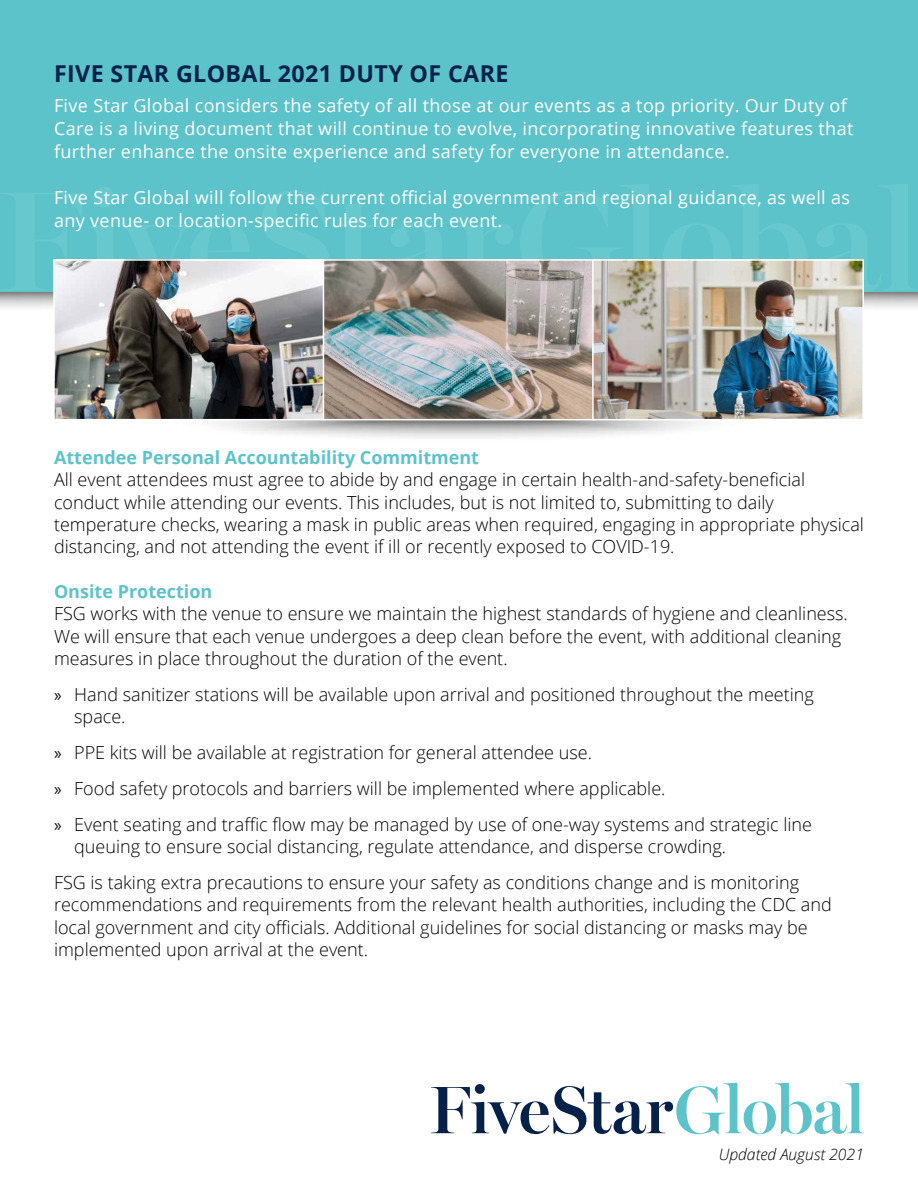
<style>
.page{position:relative;width:918px;height:1188px;background:#fff}
.page>*{position:absolute;margin:0;border:0;box-sizing:border-box;transform-origin:0 0}
.t1{font:700 23.25px "Open Sans";letter-spacing:.015em;color:#052049}
.t2{font:300 18px/22.4px "Open Sans";color:#000}
.t3{font:18px/23.1px "Open Sans";letter-spacing:.02em;color:#fff}
.t4{font:700 18px "Open Sans";color:#5cc3ca}
.t5{font:italic 300 15.75px "Open Sans";color:#000}
.s1{font-family:"Myriad Pro";font-weight:400}
</style>
<div class="page">
<svg style="left:215px;top:420px;width:488px;height:18px"></svg>
<svg style="left:0;top:293px;width:53px;height:15px"></svg>
<div style="left:0;top:0;width:918px;height:292px;background:#5cc3ca"></div>
<svg style="left:521px;top:184px;width:397px;height:124px"></svg>
<svg style="left:0;top:187px;width:513px;height:106px"></svg>
<svg style="left:431px;top:1083px;width:433px;height:51px"></svg>
<img style="left:56px;top:262px;width:805px;height:155px">
<div style="left:53px;top:259px;width:272px;height:161px;border:2px solid #fff"></div>
<div style="left:323px;top:259px;width:272px;height:161px;border:2px solid #fff"></div>
<div style="left:592px;top:259px;width:272px;height:161px;border:2px solid #fff"></div>
<p class="t1" style="left:54px;top:57px;width:456px">FIVE STAR GLOBAL 2021 DUTY OF CARE</p>
<p class="t3" style="left:54px;top:93px;width:801px">Five Star Global considers the safety of all those at our events as a top priority. Our Duty of<br>Care is a living document that will continue to evolve, incorporating innovative features that further enhance the onsite experience and safety for everyone in attendance.</p>
<p class="t3" style="left:54px;top:186px;width:798px">Five Star Global will follow the current official government and regional guidance, as well as any venue- or location-specific rules for each event.</p>
<p class="t4" style="left:54px;top:445px;width:427px">Attendee Personal Accountability Commitment</p>
<p class="t2" style="left:54px;top:468px;width:811px">All event attendees must agree to abide by and engage in certain health-and-safety-beneficial conduct while attending our events. This includes, but is not limited to, submitting to daily temperature checks, wearing a mask in public areas when required, engaging in appropriate physical distancing, and not attending the event if ill or recently exposed to COVID-19.</p>
<p class="t4" style="left:54px;top:579px;width:160px">Onsite Protection</p>
<p class="t2" style="left:54px;top:602px;width:795px">FSG works with the venue to ensure we maintain the highest standards of hygiene and cleanliness.<br>We will ensure that each venue undergoes a deep clean before the event, with additional cleaning measures in place throughout the duration of the event.</p>
<p class="t2" style="left:74px;top:683px;width:741px;text-indent:-20px"><span class="s1">»</span> Hand sanitizer stations will be available upon arrival and positioned throughout the meeting space.</p>
<p class="t2" style="left:54px;top:734px;width:760px;line-height:35.8px"><span class="s1">»</span> PPE kits will be available at registration for general attendee use.<br><span class="s1">»</span> Food safety protocols and barriers will be implemented where applicable.<br><span class="s1">»</span> Event seating and traffic flow may be managed by use of one-way systems and strategic line</p>
<p class="t2" style="left:54px;top:828px;width:747px;line-height:35.8px;text-indent:20px">queuing to ensure social distancing, regulate attendance, and disperse crowding.<br>FSG is taking extra precautions to ensure your safety as conditions change and is monitoring</p>
<p class="t2" style="left:54px;top:893px;width:779px">recommendations and requirements from the relevant health authorities, including the CDC and local government and city officials. Additional guidelines for social distancing or masks may be implemented upon arrival at the event.</p>
<p class="t5" style="left:719px;top:1143px;width:147px">Updated August 2021</p>
</div>
